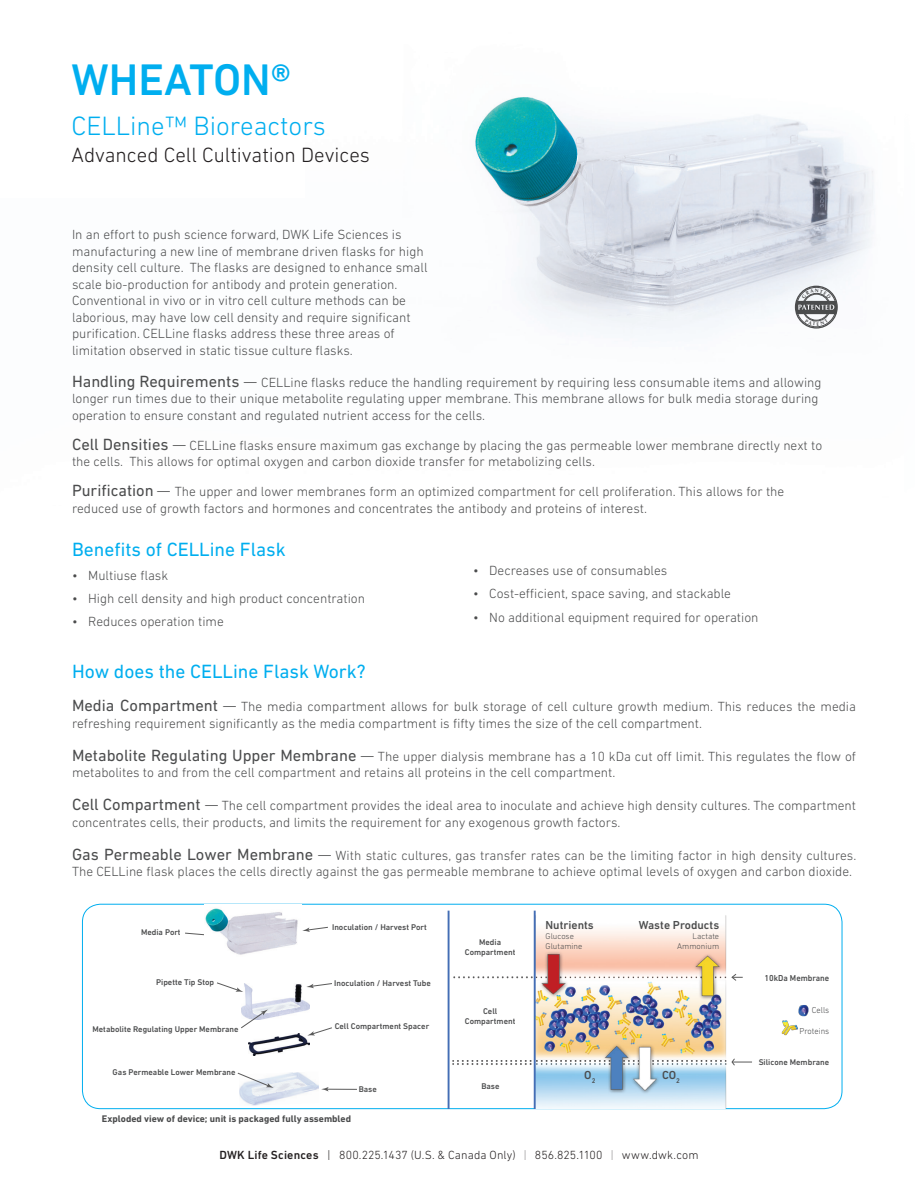
<style>
.page{position:relative;width:918px;height:1188px;background:#fff}
.page>*{position:absolute;margin:0;border:0;box-sizing:border-box;transform-origin:0 0}
.t1{font:500 45px "DIN Next LT Pro";color:#00aeef}
.t2{font:300 27px "DIN Next LT Pro";color:#00aeef}
.t3{font:300 21px "DIN Next LT Pro";color:#231f20}
.All_Sub_Headers{font:19.5px "DIN Next LT Pro";color:#00aeef}
.All_Sub_Headers-2{font:300 13.5px/16.5px "DIN Next LT Pro";color:#4b4c4d}
.t4{font:300 12px "DIN Next LT Pro";letter-spacing:.01em;color:#231f20}
.t5{font:500 11.85px "DIN Next LT Pro";color:#4b4c4d}
.All_Sub_Headers-3{font:700 9.75px "DIN Next LT Pro";color:#4b4c4d}
.t6{font:500 8.85px "DIN Next LT Pro";color:#4b4c4d;scale:.96 1}
.t7{font:300 8.85px "DIN Next LT Pro";color:#4b4c4d;scale:.96 1}
.t8{font:500 8.4px/10.2px "DIN Next LT Pro";color:#4b4c4d;text-align:center}
.t9{font:300 8.4px/10.2px "DIN Next LT Pro";color:#4b4c4d}
.s1{font-weight:400;font-size:16.5px}
.s2{font-size:16.5px}
.s3{font-weight:500}
</style>
<div class="page">
<img style="left:81px;top:97px;width:793px;height:1013px">
<div style="left:0;top:0;width:305px;height:198px;background:#fff"></div>
<div style="left:82px;top:904px;width:760px;height:205px;background:#fff;border-radius:18px"></div>
<div style="left:82px;top:904px;width:760px;height:205px;border:1px solid #00aeef;border-radius:18px"></div>
<img style="left:450px;top:913px;width:282px;height:195px">
<img style="left:781px;top:1020px;width:17px;height:16px">
<svg style="left:798px;top:1005px;width:11px;height:12px"></svg>
<svg style="left:731px;top:1058px;width:21px;height:8px"></svg>
<svg style="left:731px;top:973px;width:12px;height:8px"></svg>
<hr style="left:534px;top:911px;width:2px;height:197px;background:#446eb5">
<hr style="left:448px;top:911px;width:2px;height:197px;background:#446eb5">
<svg style="left:302px;top:927px;width:26px;height:5px"></svg>
<img style="left:241px;top:983px;width:89px;height:35px">
<img style="left:221px;top:1072px;width:116px;height:36px">
<svg style="left:241px;top:1009px;width:27px;height:20px"></svg>
<svg style="left:217px;top:982px;width:26px;height:10px"></svg>
<svg style="left:185px;top:932px;width:19px;height:4px"></svg>
<img style="left:248px;top:1033px;width:62px;height:23px">
<svg style="left:307px;top:1027px;width:25px;height:9px"></svg>
<hr style="left:326px;top:1089px;width:31px;height:1px;background:#5a5a5a">
<svg style="left:321px;top:1087px;width:8px;height:4px"></svg>
<svg style="left:237px;top:1072px;width:37px;height:16px"></svg>
<img style="left:205px;top:905px;width:96px;height:50px">
<div style="left:795px;top:286px;width:43px;height:43px;border:1px solid #4b4c4d;border-radius:50%"></div>
<div style="left:796px;top:287px;width:40px;height:40px;border:1px solid #4b4c4d;border-radius:50%"></div>
<svg style="left:795px;top:289px;width:43px;height:37px"></svg>
<p class="t1" style="left:72px;top:54px;width:221px">WHEATON®</p>
<p class="t2" style="left:72px;top:110px;width:256px">CELLine™ Bioreactors</p>
<p class="t3" style="left:72px;top:142px;width:300px">Advanced Cell Cultivation Devices</p>
<p class="All_Sub_Headers-2" style="left:72px;top:226px;width:357px">In an effort to push science forward, DWK Life Sciences is manufacturing a new line of membrane driven flasks for high density cell culture. The flasks are designed to enhance small scale bio-production for antibody and protein generation.<br>Conventional in vivo or in vitro cell culture methods can be laborious, may have low cell density and require significant purification. CELLine flasks address these three areas of limitation observed in static tissue culture flasks.</p>
<p class="All_Sub_Headers-2" style="left:72px;top:374px;width:751px"><span class="s1">Handling Requirements</span> <span class="s2">—</span> CELLine flasks reduce the handling requirement by requiring less consumable items and allowing longer run times due to their unique metabolite regulating upper membrane. This membrane allows for bulk media storage during operation to ensure constant and regulated nutrient access for the cells.</p>
<p class="All_Sub_Headers-2" style="left:72px;top:437px;width:752px"><span class="s1">Cell Densities</span> <span class="s2">—</span> CELLine flasks ensure maximum gas exchange by placing the gas permeable lower membrane directly next to the cells. This allows for optimal oxygen and carbon dioxide transfer for metabolizing cells.</p>
<p class="All_Sub_Headers-2" style="left:72px;top:483px;width:714px"><span class="s1">Purification</span> <span class="s2">—</span> The upper and lower membranes form an optimized compartment for cell proliferation. This allows for the reduced use of growth factors and hormones and concentrates the antibody and proteins of interest.</p>
<p class="All_Sub_Headers" style="left:72px;top:538px;width:215px">Benefits of CELLine Flask</p>
<p class="All_Sub_Headers-2" style="left:72px;top:567px;width:98px">• Multiuse flask</p>
<p class="All_Sub_Headers-2" style="left:72px;top:590px;width:295px">• High cell density and high product concentration</p>
<p class="All_Sub_Headers-2" style="left:72px;top:613px;width:153px">• Reduces operation time</p>
<p class="All_Sub_Headers-2" style="left:473px;top:562px;width:196px">• Decreases use of consumables</p>
<p class="All_Sub_Headers-2" style="left:473px;top:585px;width:260px">• Cost-efficient, space saving, and stackable</p>
<p class="All_Sub_Headers-2" style="left:473px;top:609px;width:287px">• No additional equipment required for operation</p>
<p class="All_Sub_Headers" style="left:72px;top:660px;width:295px">How does the CELLine Flask Work?</p>
<p class="All_Sub_Headers-2" style="left:72px;top:698px;width:786px"><span class="s1">Media Compartment</span> <span class="s2">—</span> The media compartment allows for bulk storage of cell culture growth medium. This reduces the media refreshing requirement significantly as the media compartment is fifty times the size of the cell compartment.</p>
<p class="All_Sub_Headers-2" style="left:72px;top:748px;width:786px"><span class="s1">Metabolite Regulating Upper Membrane</span> <span class="s2">—</span> The upper dialysis membrane has a 10 kDa cut off limit. This regulates the flow of metabolites to and from the cell compartment and retains all proteins in the cell compartment.</p>
<p class="All_Sub_Headers-2" style="left:72px;top:797px;width:786px"><span class="s1">Cell Compartment</span> <span class="s2">—</span> The cell compartment provides the ideal area to inoculate and achieve high density cultures. The compartment concentrates cells, their products, and limits the requirement for any exogenous growth factors.</p>
<p class="All_Sub_Headers-2" style="left:72px;top:847px;width:786px"><span class="s1">Gas Permeable Lower Membrane</span> <span class="s2">—</span> With static cultures, gas transfer rates can be the limiting factor in high density cultures.<br>The CELLine flask places the cells directly against the gas permeable membrane to achieve optimal levels of oxygen and carbon dioxide.</p>
<p class="t8" style="left:141px;top:927px;width:41px">Media Port</p>
<p class="t8" style="left:332px;top:922px;width:96px">Inoculation / Harvest Port</p>
<p class="t8" style="left:156px;top:977px;width:60px">Pipette Tip Stop</p>
<p class="t8" style="left:334px;top:978px;width:98px">Inoculation / Harvest Tube</p>
<p class="t8" style="left:93px;top:1024px;width:148px">Metabolite Regulating Upper Membrane</p>
<p class="t8" style="left:335px;top:1021px;width:96px">Cell Compartment Spacer</p>
<p class="t8" style="left:113px;top:1067px;width:124px">Gas Permeable Lower Membrane</p>
<p class="t8" style="left:359px;top:1084px;width:20px">Base</p>
<p class="t8" style="left:465px;top:937px;width:52px">Media<br>Compartment</p>
<p class="t8" style="left:465px;top:1006px;width:52px">Cell<br>Compartment</p>
<p class="t8" style="left:481px;top:1081px;width:20px">Base</p>
<p class="t5" style="left:546px;top:918px;width:50px">Nutrients</p>
<p class="t9" style="left:546px;top:931px;width:38px">Glucose<br>Glutamine</p>
<p class="t5" style="left:584px;top:1069px;width:13px">O<sub>2</sub></p>
<p class="t5" style="left:639px;top:918px;width:82px">Waste Products</p>
<p class="t9" style="left:677px;top:931px;width:43px;text-align:right">Lactate<br>Ammonium</p>
<p class="t5" style="left:662px;top:1069px;width:19px">CO<sub>2</sub></p>
<p class="All_Sub_Headers-3" style="left:102px;top:1113px;width:251px">Exploded view of device; unit is packaged fully assembled</p>
<p class="t4" style="left:219px;top:1148px;width:481px"><span class="s3">DWK Life Sciences</span> | 800.225.1437 (U.S. &amp; Canada Only) | 856.825.1100 | www.dwk.com</p>
<p class="t6" style="left:765px;top:973px;width:69px">10kDa Membrane</p>
<p class="t7" style="left:812px;top:1005px;width:20px">Cells</p>
<p class="t7" style="left:799px;top:1026px;width:33px">Proteins</p>
<p class="t8" style="left:759px;top:1057px;width:72px">Silicone Membrane</p>
</div>
